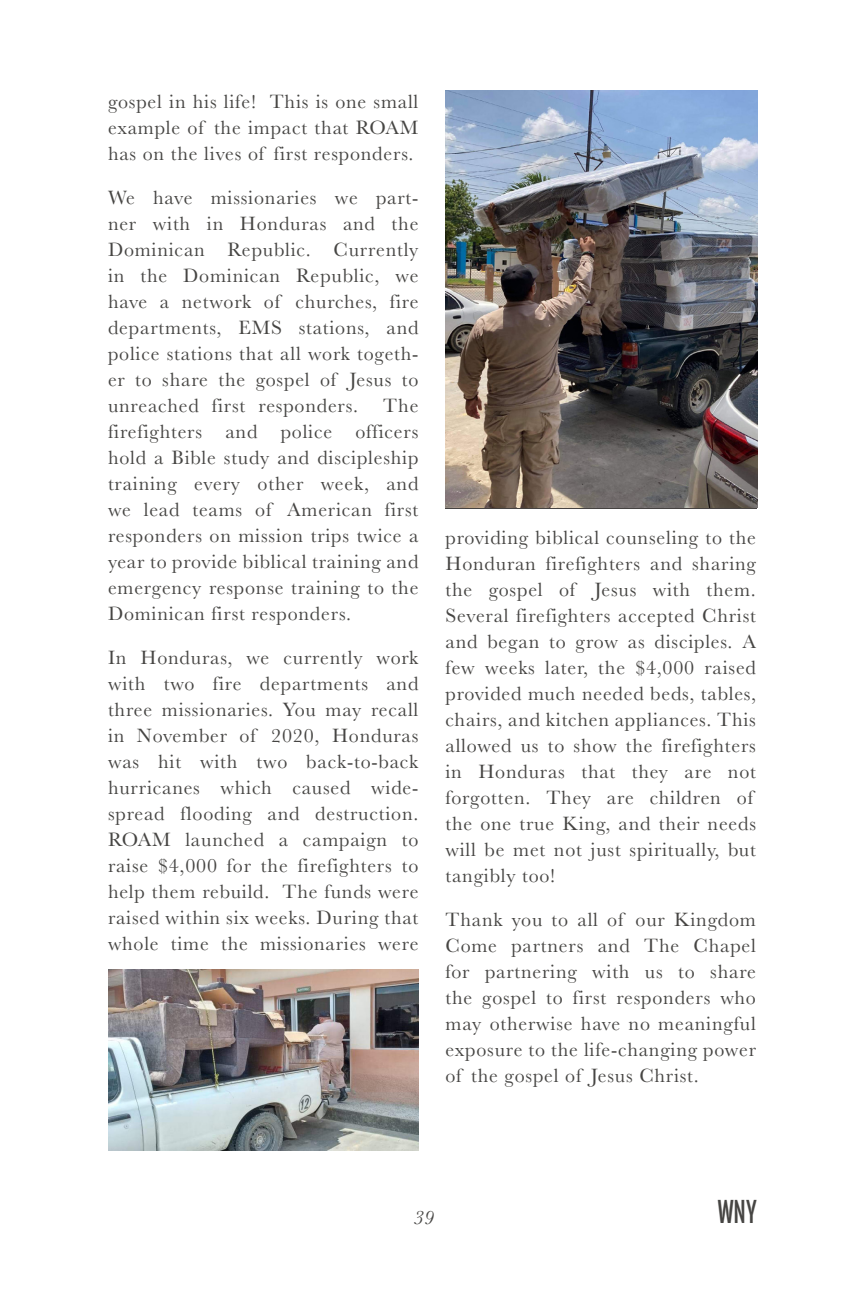
<style>
.page{position:relative;width:864px;height:1296px;background:#fff}
.page>*{position:absolute;margin:0;border:0;box-sizing:border-box;transform-origin:0 0}
.t1{font:34px "Mongoose";color:#464543}
.KC_Body_Copy{font:20px/26px "Baskerville";letter-spacing:.04em;color:#464543;text-align:justify}
.t2{font:italic 20px "Baskerville";color:#464543}
</style>
<div class="page">
<img style="left:446px;top:90px;width:312px;height:417px">
<img style="left:108px;top:969px;width:310px;height:181px">
<p class="KC_Body_Copy" style="left:108px;top:89px;width:312px">gospel in his life! This is one small example of the impact that ROAM has on the lives of first responders.</p>
<p class="KC_Body_Copy" style="left:108px;top:185px;width:312px">We have missionaries we part&shy;ner with in Honduras and the Dominican Republic. Currently in the Dominican Republic, we have a network of churches, fire departments, EMS stations, and police stations that all work togeth&shy;er to share the gospel of Jesus to unreached first responders.</p>
<p class="KC_Body_Copy" style="left:108px;top:393px;width:312px;text-indent:275px">The firefighters and police officers hold a Bible study and discipleship training every other week, and we lead teams of American first responders on mission trips twice a year to provide biblical training and emergency response training to the Dominican first responders.</p>
<p class="KC_Body_Copy" style="left:108px;top:645px;width:312px">In Honduras, we currently work with two fire departments and three missionaries. You may recall in November of 2020, Honduras was hit with two back-to-back hurricanes which caused wide&shy;spread flooding and destruction.<br>ROAM launched a campaign to raise $4,000 for the firefighters to help them rebuild. The funds were raised within six weeks. During that whole time the missionaries were</p>
<p class="KC_Body_Copy" style="left:446px;top:525px;width:312px;text-align:left">providing biblical counseling to the<br>Honduran firefighters and sharing the gospel of Jesus with them.<br>Several firefighters accepted Christ and began to grow as disciples. A few weeks later, the $4,000 raised provided much needed beds, tables, chairs, and kitchen appliances. This allowed us to show the firefighters in Honduras that they are not forgotten. They are children of the one true King, and their needs will be met not just spiritually, but tangibly too!</p>
<p class="KC_Body_Copy" style="left:446px;top:907px;width:312px">Thank you to all of our Kingdom Come partners and The Chapel for partnering with us to share the gospel to first responders who may otherwise have no meaningful exposure to the life-changing power of the gospel of Jesus Christ.</p>
<p class="t2" style="left:414px;top:1204px;width:21px">39</p>
<p class="t1" style="left:718px;top:1192px;width:40px">WNY</p>
</div>
